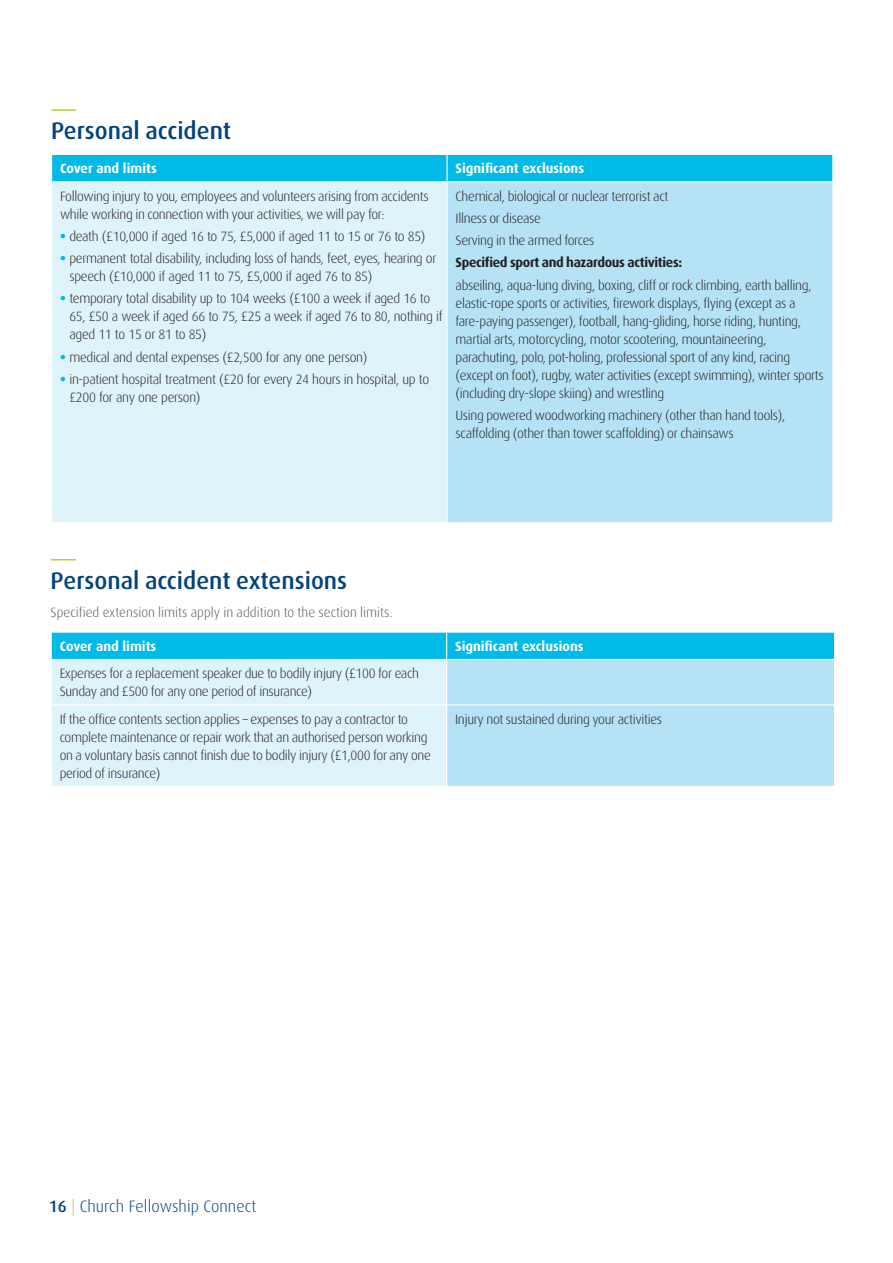
<style>
.page{position:relative;width:893px;height:1263px;background:#fff}
.page>*{position:absolute;margin:0;border:0;box-sizing:border-box;transform-origin:0 0}
.t1{font:500 24px "Dax";color:#01437c}
.t2{font:300 16.5px "Dax";color:#01437c}
.t3{font:300 13.5px/18px "Dax";letter-spacing:-.025em;color:#231f20}
.t4{font:700 13.5px "Dax";color:#fff}
.t5{font:300 13.5px "Dax";color:#57585a}
.t6{font:700 13.5px "Dax";letter-spacing:-.025em;color:#231f20}
.s1{font-weight:800;color:#00bbe8}
.s2{font-weight:500}
.s3{color:#b5d334}
</style>
<div class="page">
<hr style="left:52px;top:109px;width:24px;height:2px;background:#b5d334">
<div style="left:52px;top:182px;width:395px;height:341px;background:#def3fa"></div>
<div style="left:447px;top:182px;width:386px;height:341px;background:#b5e3f5"></div>
<div style="left:52px;top:154px;width:781px;height:27px;background:#00bbe8"></div>
<hr style="left:447px;top:522px;width:386px;height:1px;background:#fff">
<hr style="left:51px;top:522px;width:396px;height:1px;background:#fff">
<hr style="left:446px;top:182px;width:2px;height:340px;background:#fff">
<hr style="left:832px;top:182px;width:1px;height:340px;background:#fff">
<svg style="left:51px;top:559px;width:24px;height:1px"></svg>
<div style="left:52px;top:660px;width:394px;height:126px;background:#def3fa"></div>
<div style="left:447px;top:660px;width:387px;height:126px;background:#b5e3f5"></div>
<svg style="left:51px;top:632px;width:784px;height:27px;background:#08bde8"></svg>
<hr style="left:447px;top:704px;width:388px;height:1px;background:#fff">
<hr style="left:51px;top:704px;width:396px;height:1px;background:#fff">
<h1 class="t1" style="left:51px;top:118px;width:182px">Personal accident</h1>
<p class="t4" style="left:60px;top:161px;width:98px">Cover and limits</p>
<p class="t4" style="left:456px;top:161px;width:130px">Significant exclusions</p>
<p class="t3" style="left:60px;top:187px;width:370px">Following injury to you, employees and volunteers arising from accidents while working in connection with your activities, we will pay for:</p>
<p class="t3" style="left:60px;top:227px;width:367px"><span class="s1">•</span> death (£10,000 if aged 16 to 75, £5,000 if aged 11 to 15 or 76 to 85)</p>
<p class="t3" style="left:69px;top:250px;width:368px;text-indent:-9px"><span class="s1">•</span> permanent total disability, including loss of hands, feet, eyes, hearing or speech (£10,000 if aged 11 to 75, £5,000 if aged 76 to 85)</p>
<p class="t3" style="left:69px;top:290px;width:375px;text-indent:-9px"><span class="s1">•</span> temporary total disability up to 104 weeks (£100 a week if aged 16 to<br>65, £50 a week if aged 66 to 75, £25 a week if aged 76 to 80, nothing if aged 11 to 15 or 81 to 85)</p>
<p class="t3" style="left:60px;top:348px;width:309px"><span class="s1">•</span> medical and dental expenses (£2,500 for any one person)</p>
<p class="t3" style="left:69px;top:370px;width:361px;text-indent:-9px"><span class="s1">•</span> in-patient hospital treatment (£20 for every 24 hours in hospital, up to £200 for any one person)</p>
<p class="t3" style="left:456px;top:185px;width:214px;line-height:22.2px">Chemical, biological or nuclear terrorist act<br>Illness or disease<br>Serving in the armed forces</p>
<p class="t6" style="left:456px;top:255px;width:228px">Specified sport and hazardous activities:</p>
<p class="t3" style="left:456px;top:276px;width:370px">abseiling, aqua-lung diving, boxing, cliff or rock climbing, earth balling, elastic-rope sports or activities, firework displays, flying (except as a fare-paying passenger), football, hang-gliding, horse riding, hunting, martial arts, motorcycling, motor scootering, mountaineering, parachuting, polo, pot-holing, professional sport of any kind, racing (except on foot), rugby, water activities (except swimming), winter sports (including dry-slope skiing) and wrestling</p>
<p class="t3" style="left:456px;top:406px;width:331px">Using powered woodworking machinery (other than hand tools), scaffolding (other than tower scaffolding) or chainsaws</p>
<h1 class="t1" style="left:51px;top:567px;width:298px">Personal accident extensions</h1>
<p class="t5" style="left:51px;top:605px;width:344px">Specified extension limits apply in addition to the section limits.</p>
<p class="t4" style="left:60px;top:639px;width:98px">Cover and limits</p>
<p class="t4" style="left:455px;top:639px;width:130px">Significant exclusions</p>
<p class="t3" style="left:60px;top:665px;width:361px">Expenses for a replacement speaker due to bodily injury (£100 for each<br>Sunday and £500 for any one period of insurance)</p>
<p class="t3" style="left:60px;top:710px;width:373px">If the office contents section applies – expenses to pay a contractor to complete maintenance or repair work that an authorised person working on a voluntary basis cannot finish due to bodily injury (£1,000 for any one period of insurance)</p>
<p class="t3" style="left:455px;top:710px;width:209px">Injury not sustained during your activities</p>
<p class="t2" style="left:49px;top:1197px;width:209px"><span class="s2">16</span> <span class="s3">|</span> Church Fellowship Connect</p>
</div>
